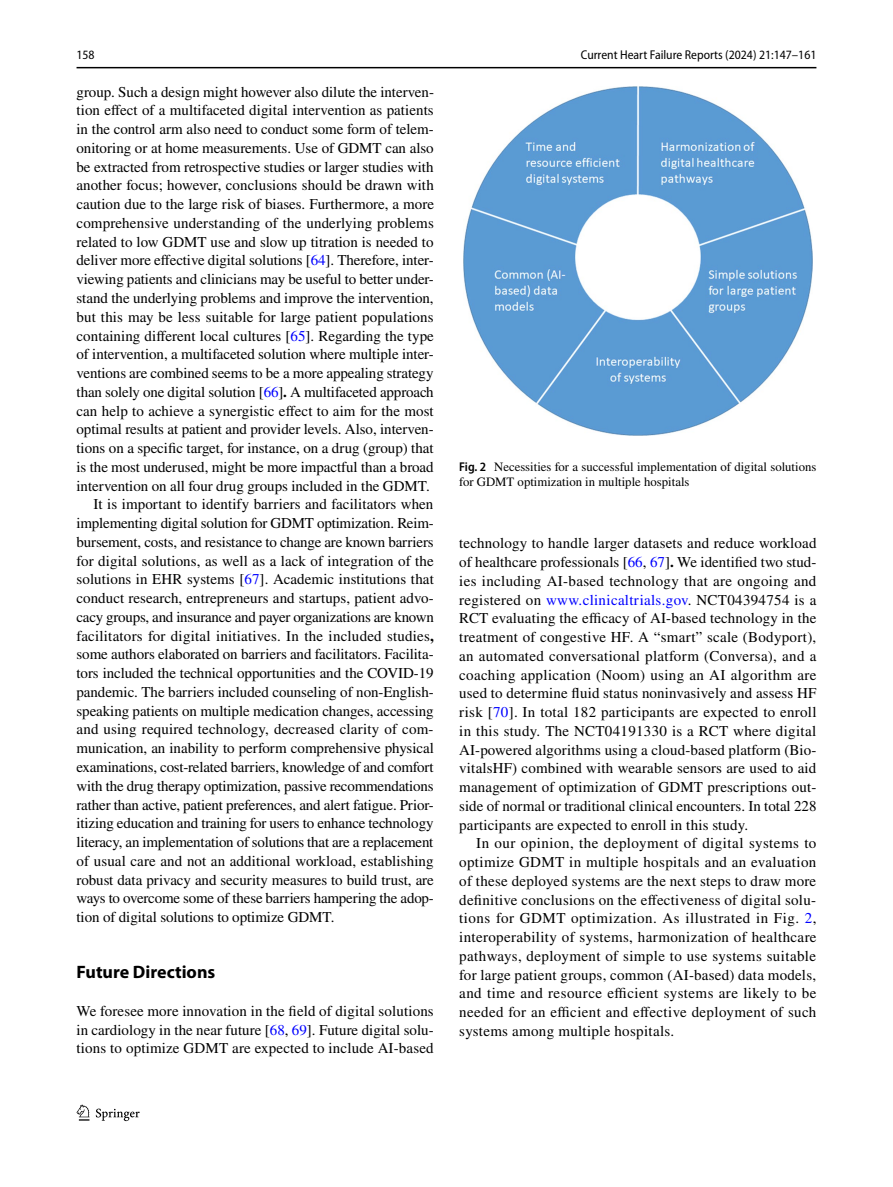
<style>
.page{position:relative;width:893px;height:1187px;background:#fff}
.page>*{position:absolute;margin:0;border:0;box-sizing:border-box;transform-origin:0 0}
.t1{font:700 18px "Myriad Pro";color:#000}
.t2{font:15px/18.8px "STIX";letter-spacing:-.005em;color:#000;text-align:justify}
.t3{font:15px "STIX";letter-spacing:.015em;color:#000}
.t4{font:12.75px/15px "STIX";color:#000}
.t5{font:semi-condensed 12.75px "Myriad Pro";color:#000}
.s1{color:#00f}
.s2{font-weight:700}
.s3{font-family:"Myriad Pro";font-weight:600;font-stretch:semi-condensed}
</style>
<div class="page">
<hr style="left:77px;top:67px;width:739px;height:1px;background:#000">
<svg style="left:77px;top:1104px;width:12px;height:16px"></svg>
<svg style="left:96px;top:1108px;width:44px;height:12px"></svg>
<img style="left:463px;top:87px;width:349px;height:348px">
<p class="t5" style="left:77px;top:48px;width:20px">158</p>
<p class="t5" style="left:581px;top:48px;width:237px">Current Heart Failure Reports (2024) 21:147–161</p>
<p class="t2" style="left:77px;top:83px;width:359px">group. Such a design might however also dilute the interven-</p>
<p class="t2" style="left:77px;top:102px;width:359px">tion effect of a multifaceted digital intervention as patients</p>
<p class="t2" style="left:77px;top:121px;width:359px">in the control arm also need to conduct some form of telem-</p>
<p class="t2" style="left:77px;top:139px;width:359px">onitoring or at home measurements. Use of GDMT can also</p>
<p class="t2" style="left:77px;top:158px;width:359px">be extracted from retrospective studies or larger studies with</p>
<p class="t2" style="left:77px;top:177px;width:359px">another focus; however, conclusions should be drawn with</p>
<p class="t2" style="left:77px;top:196px;width:359px">caution due to the large risk of biases. Furthermore, a more</p>
<p class="t2" style="left:77px;top:214px;width:359px">comprehensive understanding of the underlying problems</p>
<p class="t2" style="left:77px;top:233px;width:358px">related to low GDMT use and slow up titration is needed to</p>
<p class="t2" style="left:77px;top:252px;width:359px">deliver more effective digital solutions [<span class="s1">64</span>]. Therefore, inter-</p>
<p class="t2" style="left:77px;top:271px;width:359px">viewing patients and clinicians may be useful to better under-</p>
<p class="t2" style="left:77px;top:289px;width:359px">stand the underlying problems and improve the intervention,</p>
<p class="t2" style="left:77px;top:308px;width:359px">but this may be less suitable for large patient populations</p>
<p class="t2" style="left:77px;top:327px;width:359px">containing different local cultures [<span class="s1">65</span>]. Regarding the type</p>
<p class="t2" style="left:77px;top:346px;width:359px">of intervention, a multifaceted solution where multiple inter-</p>
<p class="t2" style="left:77px;top:364px;width:358px">ventions are combined seems to be a more appealing strategy</p>
<p class="t2" style="left:77px;top:383px;width:359px">than solely one digital solution [<span class="s1">66</span>]<span class="s2">.</span> A multifaceted approach</p>
<p class="t2" style="left:77px;top:402px;width:359px">can help to achieve a synergistic effect to aim for the most</p>
<p class="t2" style="left:77px;top:421px;width:359px">optimal results at patient and provider levels. Also, interven-</p>
<p class="t2" style="left:77px;top:439px;width:359px">tions on a specific target, for instance, on a drug (group) that</p>
<p class="t2" style="left:77px;top:458px;width:359px">is the most underused, might be more impactful than a broad</p>
<p class="t2" style="left:77px;top:477px;width:355px">intervention on all four drug groups included in the GDMT.</p>
<p class="t2" style="left:94px;top:496px;width:341px">It is important to identify barriers and facilitators when</p>
<p class="t2" style="left:77px;top:514px;width:359px">implementing digital solution for GDMT optimization. Reim-</p>
<p class="t2" style="left:77px;top:533px;width:359px">bursement, costs, and resistance to change are known barriers</p>
<p class="t2" style="left:77px;top:552px;width:359px">for digital solutions, as well as a lack of integration of the</p>
<p class="t2" style="left:77px;top:571px;width:359px">solutions in EHR systems [<span class="s1">67</span>]. Academic institutions that</p>
<p class="t2" style="left:77px;top:589px;width:359px">conduct research, entrepreneurs and startups, patient advo-</p>
<p class="t2" style="left:77px;top:608px;width:359px">cacy groups, and insurance and payer organizations are known</p>
<p class="t3" style="left:77px;top:625px;width:359px">facilitators for digital initiatives. In the included studies<span class="s2">,</span></p>
<p class="t2" style="left:77px;top:646px;width:359px">some authors elaborated on barriers and facilitators. Facilita-</p>
<p class="t2" style="left:77px;top:664px;width:359px">tors included the technical opportunities and the COVID-19</p>
<p class="t2" style="left:77px;top:683px;width:359px">pandemic. The barriers included counseling of non-English-</p>
<p class="t2" style="left:77px;top:702px;width:359px">speaking patients on multiple medication changes, accessing</p>
<p class="t2" style="left:77px;top:721px;width:358px">and using required technology, decreased clarity of com-</p>
<p class="t2" style="left:77px;top:739px;width:359px">munication, an inability to perform comprehensive physical</p>
<p class="t2" style="left:77px;top:758px;width:359px">examinations, cost-related barriers, knowledge of and comfort</p>
<p class="t2" style="left:77px;top:777px;width:359px">with the drug therapy optimization, passive recommendations</p>
<p class="t2" style="left:77px;top:796px;width:359px">rather than active, patient preferences, and alert fatigue. Prior-</p>
<p class="t2" style="left:77px;top:814px;width:358px">itizing education and training for users to enhance technology</p>
<p class="t2" style="left:77px;top:833px;width:358px">literacy, an implementation of solutions that are a replacement</p>
<p class="t2" style="left:77px;top:852px;width:359px">of usual care and not an additional workload, establishing</p>
<p class="t2" style="left:77px;top:871px;width:359px">robust data privacy and security measures to build trust, are</p>
<p class="t2" style="left:77px;top:889px;width:359px">ways to overcome some of these barriers hampering the adop-</p>
<p class="t2" style="left:77px;top:908px;width:260px">tion of digital solutions to optimize GDMT.</p>
<p class="t4" style="left:459px;top:459px;width:359px"><span class="s3">Fig. 2</span> Necessities for a successful implementation of digital solutions for GDMT optimization in multiple hospitals</p>
<p class="t2" style="left:459px;top:534px;width:359px">technology to handle larger datasets and reduce workload of healthcare professionals [<span class="s1">66</span>, <span class="s1">67</span>]<span class="s2">.</span> We identified two stud&shy;ies including AI-based technology that are ongoing and registered on <span class="s1">www.clinicaltrials.gov</span>. NCT04394754 is a RCT evaluating the efficacy of AI-based technology in the treatment of congestive HF. A “smart” scale (Bodyport), an automated conversational platform (Conversa), and a coaching application (Noom) using an AI algorithm are used to determine fluid status noninvasively and assess HF risk [<span class="s1">70</span>]. In total 182 participants are expected to enroll in this study. The NCT04191330 is a RCT where digital AI-powered algorithms using a cloud-based platform (Bio&shy;vitalsHF) combined with wearable sensors are used to aid management of optimization of GDMT prescriptions out&shy;side of normal or traditional clinical encounters. In total 228 participants are expected to enroll in this study.</p>
<p class="t2" style="left:459px;top:834px;width:359px;text-indent:17px">In our opinion, the deployment of digital systems to optimize GDMT in multiple hospitals and an evaluation of these deployed systems are the next steps to draw more definitive conclusions on the effectiveness of digital solu&shy;tions for GDMT optimization. As illustrated in Fig. <span class="s1">2</span>, interoperability of systems, harmonization of healthcare pathways, deployment of simple to use systems suitable for large patient groups, common (AI-based) data models, and time and resource efficient systems are likely to be needed for an efficient and effective deployment of such systems among multiple hospitals.</p>
<p class="t1" style="left:77px;top:960px;width:140px">Future Directions</p>
<p class="t2" style="left:77px;top:1002px;width:359px">We foresee more innovation in the field of digital solutions in cardiology in the near future [<span class="s1">68</span>, <span class="s1">69</span>]. Future digital solu&shy;tions to optimize GDMT are expected to include AI-based</p>
</div>
